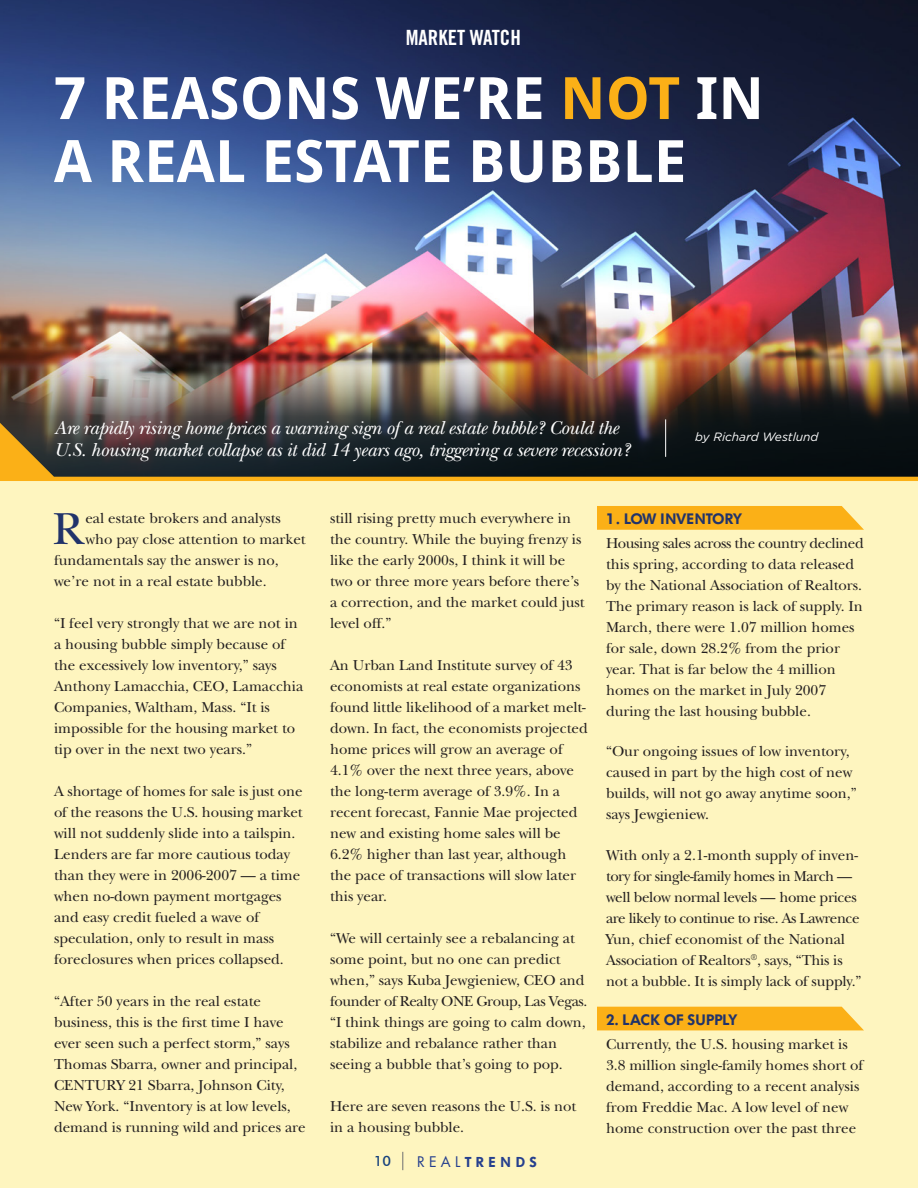
<style>
.page{position:relative;width:918px;height:1188px;background:#fff}
.page>*{position:absolute;margin:0;border:0;box-sizing:border-box;transform-origin:0 0}
.t1{font:700 58.5px "Droid Sans";color:#fff}
.t2{font:46.8px "New Baskerville";color:#21336a}
.t3{font:21px "Trade Gothic LT Std Bd Cn 20";color:#fff}
.t4{font:italic 19.5px/22.5px "New Baskerville";letter-spacing:-.02em;color:#fff}
.t5{font:15px/21px "New Baskerville";color:#231f20}
.t6{font:600 15px "Futura BQ";color:#21336a}
.t7{font:600 15px "Futura BQ";letter-spacing:.02em;color:#21336a}
.t8{font:600 14.25px "Futura BQ";letter-spacing:.32em;color:#253f8e}
.t9{font:500 14.25px "Futura BT";color:#17427d}
.t10{font:italic 12px "Gotham";color:#fff}
.s1{color:#fbb017}
.s2{font-family:"Futura Std";font-weight:400}
</style>
<div class="page">
<div style="left:0;top:477px;width:918px;height:711px;background:#fef5bf"></div>
<svg style="left:402px;top:1152px;width:1px;height:18px"></svg>
<svg style="left:597px;top:506px;width:267px;height:24px;background:#fbb31f"></svg>
<div style="left:597px;top:1007px;width:267px;height:23px;background:#fbb017"></div>
<img style="left:0;top:0;width:918px;height:328px">
<img style="left:0;top:328px;width:918px;height:95px">
<hr style="left:665px;top:419px;width:1px;height:38px;background:#fff">
<svg style="left:0;top:423px;width:918px;height:58px;background:#2f2d21"></svg>
<p class="t3" style="left:406px;top:25px;width:117px">MARKET WATCH</p>
<p class="t1" style="left:54px;top:65px;width:712px">7 REASONS WE’RE <span class="s1">NOT</span> IN</p>
<p class="t1" style="left:54px;top:128px;width:634px">A REAL ESTATE BUBBLE</p>
<p class="t4" style="left:54px;top:416px;width:578px">Are rapidly rising home prices a warning sign of a real estate bubble? Could the<br>U.S. housing market collapse as it did 14 years ago, triggering a severe recession?</p>
<p class="t10" style="left:695px;top:430px;width:125px">by Richard Westlund</p>
<p class="t2" style="left:53px;top:502px;width:32px">R</p>
<p class="t5" style="left:85px;top:508px;width:197px">eal estate brokers and analysts</p>
<p class="t5" style="left:85px;top:529px;width:222px">who pay close attention to market</p>
<p class="t5" style="left:54px;top:550px;width:226px">fundamentals say the answer is no,</p>
<p class="t5" style="left:54px;top:571px;width:214px">we’re not in a real estate bubble.</p>
<p class="t5" style="left:54px;top:613px;width:251px">“I feel very strongly that we are not in a housing bubble simply because of the excessively low inventory,” says Anthony Lamacchia, CEO, Lamacchia Companies, Waltham, Mass. “It is impossible for the housing market to tip over in the next two years.”</p>
<p class="t5" style="left:54px;top:781px;width:250px">A shortage of homes for sale is just one of the reasons the U.S. housing market will not suddenly slide into a tailspin.<br>Lenders are far more cautious today than they were in 2006-2007 — a time when no-down payment mortgages and easy credit fueled a wave of speculation, only to result in mass foreclosures when prices collapsed.</p>
<p class="t5" style="left:54px;top:991px;width:253px">“After 50 years in the real estate business, this is the first time I have ever seen such a perfect storm,” says Thomas Sbarra, owner and principal, CENTURY 21 Sbarra, Johnson City, New York. “Inventory is at low levels, demand is running wild and prices are</p>
<p class="t5" style="left:330px;top:508px;width:256px">still rising pretty much everywhere in the country. While the buying frenzy is like the early 2000s, I think it will be two or three more years before there’s a correction, and the market could just level off.”</p>
<p class="t5" style="left:330px;top:655px;width:259px">An Urban Land Institute survey of 43 economists at real estate organizations found little likelihood of a market melt&shy;down. In fact, the economists projected home prices will grow an average of 4.1% over the next three years, above the long-term average of 3.9%. In a recent forecast, Fannie Mae projected new and existing home sales will be 6.2% higher than last year, although the pace of transactions will slow later this year.</p>
<p class="t5" style="left:330px;top:928px;width:259px">“We will certainly see a rebalancing at some point, but no one can predict when,” says Kuba Jewgieniew, CEO and founder of Realty ONE Group, Las Vegas. “I think things are going to calm down, stabilize and rebalance rather than seeing a bubble that’s going to pop.</p>
<p class="t5" style="left:330px;top:1096px;width:248px">Here are seven reasons the U.S. is not in a housing bubble.</p>
<p class="t9" style="left:374px;top:1152px;width:19px">10</p>
<p class="t8" style="left:417px;top:1153px;width:121px"><span class="s2">REAL</span>TRENDS</p>
<p class="t6" style="left:606px;top:510px;width:138px">1. LOW INVENTORY</p>
<p class="t5" style="left:606px;top:533px;width:259px">Housing sales across the country declined this spring, according to data released by the National Association of Realtors.<br>The primary reason is lack of supply. In March, there were 1.07 million homes for sale, down 28.2% from the prior year. That is far below the 4 million homes on the market in July 2007 during the last housing bubble.</p>
<p class="t5" style="left:606px;top:741px;width:252px">“Our ongoing issues of low inventory, caused in part by the high cost of new builds, will not go away anytime soon,” says Jewgieniew.</p>
<p class="t5" style="left:606px;top:845px;width:257px">With only a 2.1-month supply of inven&shy;tory for single-family homes in March — well below normal levels — home prices are likely to continue to rise. As Lawrence Yun, chief economist of the National Association of Realtors<sup>®</sup>, says, “This is not a bubble. It is simply lack of supply.”</p>
<p class="t7" style="left:606px;top:1011px;width:133px">2. LACK OF SUPPLY</p>
<p class="t5" style="left:606px;top:1034px;width:259px">Currently, the U.S. housing market is 3.8 million single-family homes short of demand, according to a recent analysis from Freddie Mac. A low level of new home construction over the past three</p>
</div>
